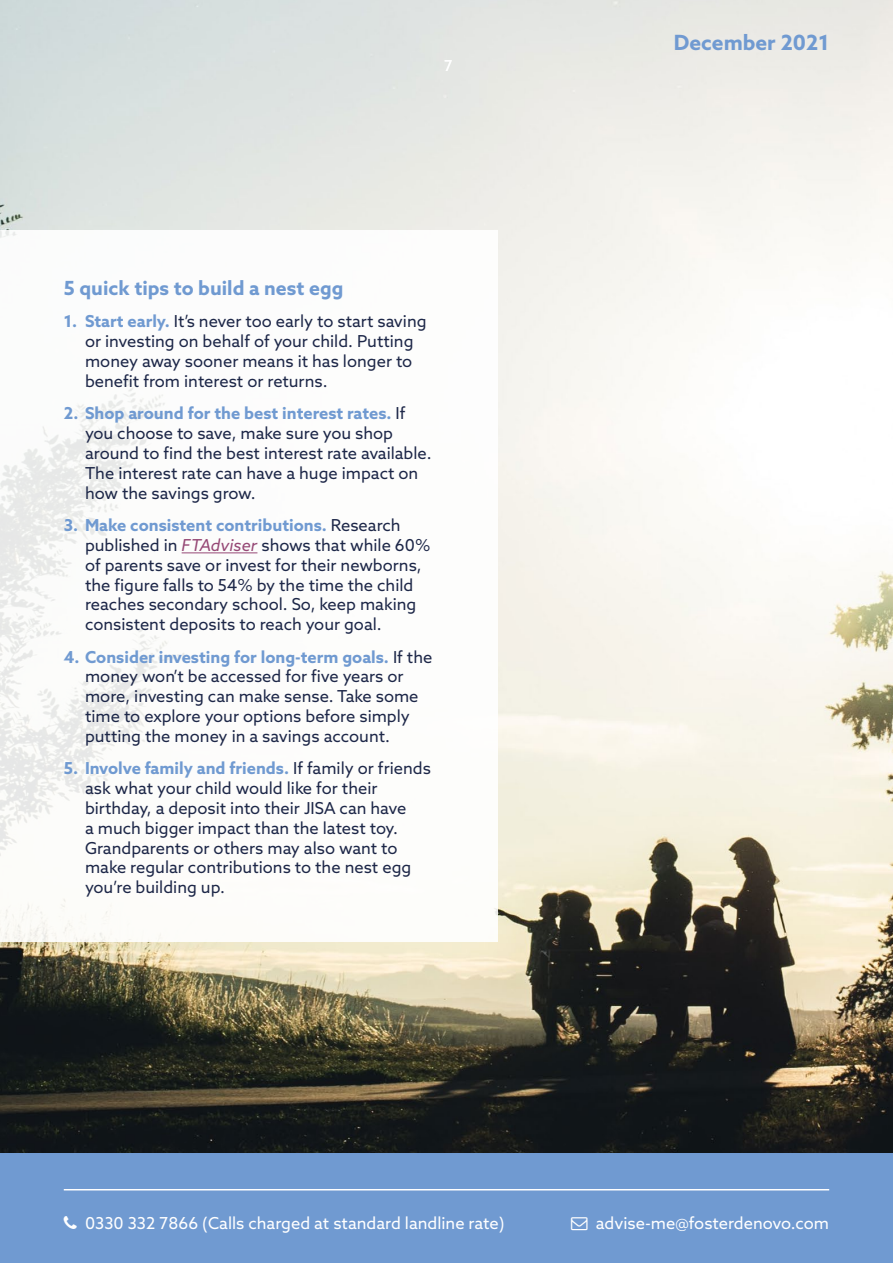
<style>
.page{position:relative;width:893px;height:1263px;background:#fff}
.page>*{position:absolute;margin:0;border:0;box-sizing:border-box;transform-origin:0 0}
.t1{font:700 21px "Azo Sans";color:#709ad1}
.t2{font:700 19.5px "Azo Sans";color:#709ad1}
.t3{font:16.5px/19.8px "Azo Sans";color:#1d2748}
.t4{font:16.5px "Azo Sans";color:#fff}
.t5{font:15px "Azo Sans";color:#fff}
.s1{font-weight:700;color:#709ad1}
.s2{font-style:italic;color:#964976}
</style>
<div class="page">
<img style="left:0;top:0;width:893px;height:1153px">
<div style="left:0;top:1153px;width:893px;height:110px;background:#709ad1"></div>
<hr style="left:64px;top:1189px;width:765px;height:1px;background:#fff">
<div style="left:0;top:231px;width:497px;height:711px;background:#fff"></div>
<hr style="left:182px;top:552px;width:75px;height:1px;background:#964976">
<p class="t5" style="left:444px;top:56px;width:10px">7</p>
<p class="t2" style="left:64px;top:275px;width:281px">5 quick tips to build a nest egg</p>
<p class="t3" style="left:85px;top:311px;width:343px;text-indent:-21px"><span class="s1">1. Start early.</span> It’s never too early to start saving or investing on behalf of your child. Putting money away sooner means it has longer to benefit from interest or returns.</p>
<p class="t3" style="left:85px;top:403px;width:348px;text-indent:-21px"><span class="s1">2. Shop around for the best interest rates.</span> If you choose to save, make sure you shop around to find the best interest rate available.<br>The interest rate can have a huge impact on how the savings grow.</p>
<p class="t3" style="left:85px;top:515px;width:347px;text-indent:-21px"><span class="s1">3. Make consistent contributions.</span> Research published in <span class="s2">FTAdviser</span> shows that while 60% of parents save or invest for their newborns, the figure falls to 54% by the time the child reaches secondary school. So, keep making consistent deposits to reach your goal.</p>
<p class="t3" style="left:85px;top:647px;width:349px;text-indent:-21px"><span class="s1">4. Consider investing for long-term goals.</span> If the money won’t be accessed for five years or more, investing can make sense. Take some time to explore your options before simply putting the money in a savings account.</p>
<p class="t3" style="left:85px;top:758px;width:347px;text-indent:-21px"><span class="s1">5. Involve family and friends.</span> If family or friends ask what your child would like for their birthday, a deposit into their JISA can have<br>a much bigger impact than the latest toy.<br>Grandparents or others may also want to make regular contributions to the nest egg you’re building up.</p>
<p class="t1" style="left:674px;top:29px;width:157px">December 2021</p>
<p class="t4" style="left:85px;top:1212px;width:421px">0330 332 7866 (Calls charged at standard landline rate)</p>
<p class="t4" style="left:596px;top:1212px;width:235px">advise-me@fosterdenovo.com</p>
</div>
